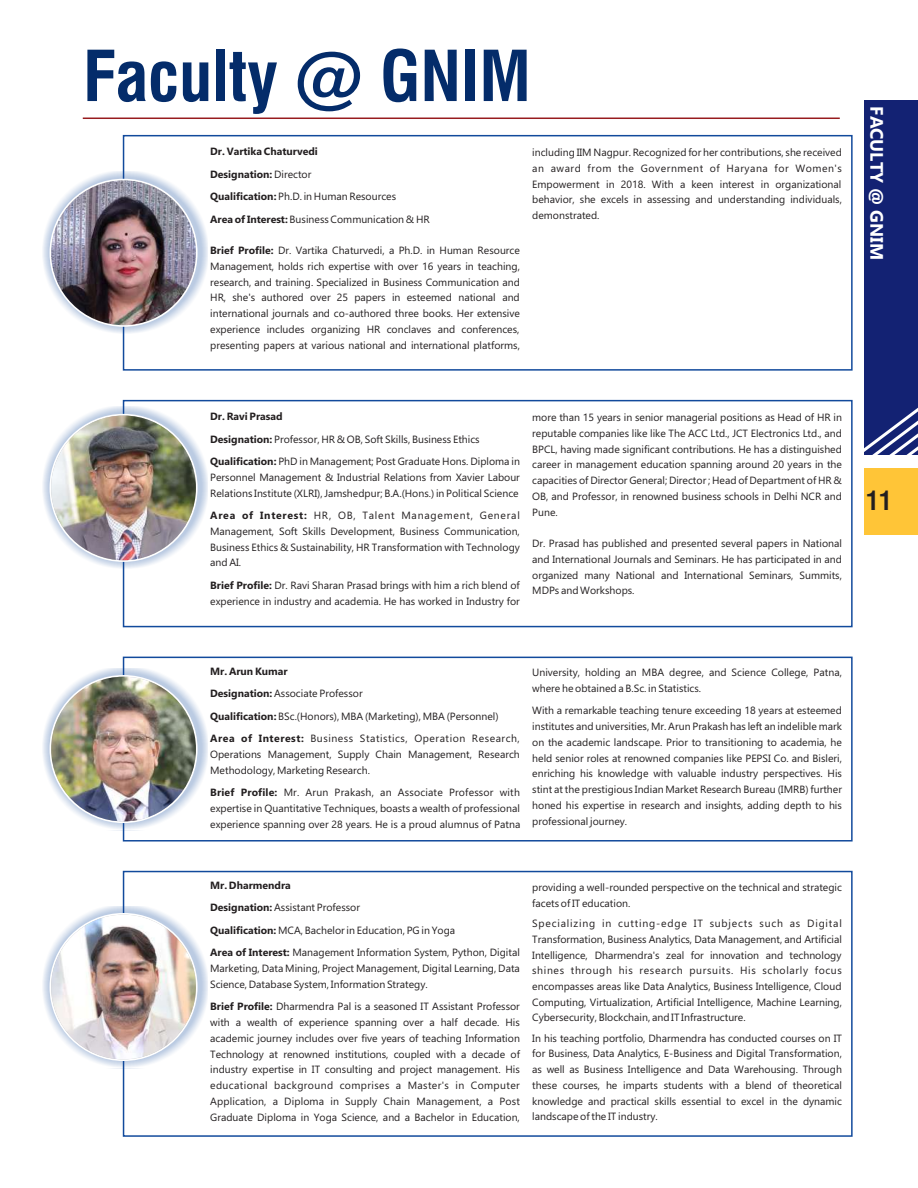
<style>
.page{position:relative;width:918px;height:1188px;background:#fff}
.page>*{position:absolute;margin:0;border:0;box-sizing:border-box;transform-origin:0 0}
.t1{font:700 condensed 68.25px "Swiss 721 BT";color:#042c6a}
.t2{font:700 condensed 25.65px "Swiss 721 BT";color:#231f20}
.t3{font:700 18px "Ebrima";color:#fff}
.t4{font:10.5px/15.8px "Ebrima";color:#231f20;text-align:justify}
.t5{font:700 10.5px/22.4px "Ebrima";color:#231f20}
.s1{font-weight:400}
.s2{font-weight:700}
</style>
<div class="page">
<hr style="left:83px;top:118px;width:757px;height:1px;background:#971b1e">
<div style="left:123px;top:135px;width:730px;height:236px;border:2px solid #124a9c"></div>
<div style="left:42px;top:171px;width:166px;height:163px;background:#124a9c;opacity:.29"></div>
<img style="left:51px;top:180px;width:145px;height:145px;border-radius:50%">
<div style="left:123px;top:400px;width:730px;height:227px;border:2px solid #124a9c"></div>
<div style="left:42px;top:406px;width:166px;height:163px;background:#124a9c;opacity:.29"></div>
<img style="left:51px;top:416px;width:145px;height:144px;border-radius:50%">
<div style="left:864px;top:100px;width:54px;height:354px;background:#132273"></div>
<svg style="left:864px;top:407px;width:54px;height:47px"></svg>
<div style="left:864px;top:468px;width:54px;height:67px;background:#ffc537"></div>
<div style="left:123px;top:657px;width:730px;height:185px;border:2px solid #124a9c"></div>
<div style="left:42px;top:668px;width:166px;height:162px;background:#124a9c;opacity:.29"></div>
<img style="left:51px;top:677px;width:145px;height:144px;border-radius:50%">
<div style="left:123px;top:871px;width:730px;height:266px;border:2px solid #124a9c"></div>
<div style="left:42px;top:906px;width:166px;height:162px;background:#124a9c;opacity:.29"></div>
<img style="left:51px;top:915px;width:145px;height:144px;border-radius:50%">
<h1 class="t1" style="left:83px;top:49px;width:449px">Faculty @ GNIM</h1>
<p class="t5" style="left:210px;top:142px;width:109px">Dr. Vartika Chaturvedi<br>Designation: <span class="s1">Director</span></p>
<p class="t4" style="left:210px;top:212px;width:221px"><span class="s2">Area of Interest:</span> Business Communication &amp; HR</p>
<p class="t4" style="left:532px;top:146px;width:311px">including IIM Nagpur. Recognized for her contributions, she received an award from the Government of Haryana for Women's Empowerment in 2018. With a keen interest in organizational behavior, she excels in assessing and understanding individuals, demonstrated.</p>
<p class="t4" style="left:210px;top:190px;width:187px"><span class="s2">Qualification:</span> Ph.D. in Human Resources</p>
<p class="t4" style="left:210px;top:244px;width:311px"><span class="s2">Brief Profile:</span> Dr. Vartika Chaturvedi, a Ph.D. in Human Resource Management, holds rich expertise with over 16 years in teaching, research, and training. Specialized in Business Communication and HR, she's authored over 25 papers in esteemed national and international journals and co-authored three books. Her extensive experience includes organizing HR conclaves and conferences, presenting papers at various national and international platforms,</p>
<p class="t5" style="left:210px;top:407px;width:74px">Dr. Ravi Prasad</p>
<p class="t4" style="left:532px;top:411px;width:311px">more than 15 years in senior managerial positions as Head of HR in reputable companies like like The ACC Ltd., JCT Electronics Ltd., and BPCL, having made significant contributions. He has a distinguished career in management education spanning around 20 years in the capacities of Director General; Director ; Head of Department of HR &amp; OB, and Professor, in renowned business schools in Delhi NCR and Pune.</p>
<p class="t4" style="left:532px;top:537px;width:311px">Dr. Prasad has published and presented several papers in National and International Journals and Seminars. He has participated in and organized many National and International Seminars, Summits, MDPs and Workshops.</p>
<p class="t4" style="left:210px;top:429px;width:311px;line-height:22.5px"><span class="s2">Designation:</span> Professor, HR &amp; OB, Soft Skills, Business Ethics<br><span class="s2">Qualification:</span> PhD in Management; Post Graduate Hons. Diploma in</p>
<p class="t4" style="left:210px;top:470px;width:311px">Personnel Management &amp; Industrial Relations from Xavier Labour<br>Relations Institute (XLRI), Jamshedpur; B.A.(Hons.) in Political Science</p>
<p class="t4" style="left:210px;top:509px;width:311px"><span class="s2">Area of Interest:</span> HR, OB, Talent Management, General Management, Soft Skills Development, Business Communication, Business Ethics &amp; Sustainability, HR Transformation with Technology and AI.</p>
<p class="t4" style="left:210px;top:578px;width:311px"><span class="s2">Brief Profile:</span> Dr. Ravi Sharan Prasad brings with him a rich blend of experience in industry and academia. He has worked in Industry for</p>
<p class="t4" style="left:210px;top:661px;width:290px;line-height:22.5px;text-align:left"><span class="s2">Mr. Arun Kumar<br>Designation:</span> Associate Professor<br><span class="s2">Qualification:</span> BSc.(Honors), MBA (Marketing), MBA (Personnel)</p>
<p class="t4" style="left:210px;top:732px;width:311px"><span class="s2">Area of Interest:</span> Business Statistics, Operation Research, Operations Management, Supply Chain Management, Research Methodology, Marketing Research.</p>
<p class="t4" style="left:210px;top:786px;width:312px"><span class="s2">Brief Profile:</span> Mr. Arun Prakash, an Associate Professor with expertise in Quantitative Techniques, boasts a wealth of professional experience spanning over 28 years. He is a proud alumnus of Patna</p>
<p class="t4" style="left:532px;top:666px;width:311px">University, holding an MBA degree, and Science College, Patna, where he obtained a B.Sc. in Statistics.</p>
<p class="t4" style="left:532px;top:704px;width:311px">With a remarkable teaching tenure exceeding 18 years at esteemed institutes and universities, Mr. Arun Prakash has left an indelible mark on the academic landscape. Prior to transitioning to academia, he held senior roles at renowned companies like PEPSI Co. and Bisleri, enriching his knowledge with valuable industry perspectives. His stint at the prestigious Indian Market Research Bureau (IMRB) further honed his expertise in research and insights, adding depth to his professional journey.</p>
<p class="t5" style="left:210px;top:875px;width:82px">Mr. Dharmendra</p>
<p class="t4" style="left:210px;top:923px;width:247px"><span class="s2">Qualification:</span> MCA, Bachelor in Education, PG in Yoga</p>
<p class="t4" style="left:210px;top:901px;width:151px"><span class="s2">Designation:</span> Assistant Professor</p>
<p class="t4" style="left:210px;top:946px;width:311px"><span class="s2">Area of Interest:</span> Management Information System, Python, Digital Marketing, Data Mining, Project Management, Digital Learning, Data Science, Database System, Information Strategy.</p>
<p class="t4" style="left:210px;top:1000px;width:311px"><span class="s2">Brief Profile:</span> Dharmendra Pal is a seasoned IT Assistant Professor with a wealth of experience spanning over a half decade. His academic journey includes over five years of teaching Information Technology at renowned institutions, coupled with a decade of industry expertise in IT consulting and project management. His educational background comprises a Master's in Computer Application, a Diploma in Supply Chain Management, a Post Graduate Diploma in Yoga Science, and a Bachelor in Education,</p>
<p class="t4" style="left:532px;top:880px;width:311px">providing a well-rounded perspective on the technical and strategic facets of IT education.</p>
<p class="t4" style="left:532px;top:916px;width:311px">Specializing in cutting-edge IT subjects such as Digital Transformation, Business Analytics, Data Management, and Artificial Intelligence, Dharmendra's zeal for innovation and technology shines through his research pursuits. His scholarly focus encompasses areas like Data Analytics, Business Intelligence, Cloud Computing, Virtualization, Artificial Intelligence, Machine Learning, Cybersecurity, Blockchain, and IT Infrastructure.</p>
<p class="t4" style="left:532px;top:1031px;width:311px">In his teaching portfolio, Dharmendra has conducted courses on IT for Business, Data Analytics, E-Business and Digital Transformation, as well as Business Intelligence and Data Warehousing. Through these courses, he imparts students with a blend of theoretical knowledge and practical skills essential to excel in the dynamic landscape of the IT industry.</p>
<h3 class="t3" style="left:884px;top:106px;width:155px;rotate:90deg">FACULTY @ GNIM</h3>
<h2 class="t2" style="left:866px;top:491px;width:27px">11</h2>
</div>
